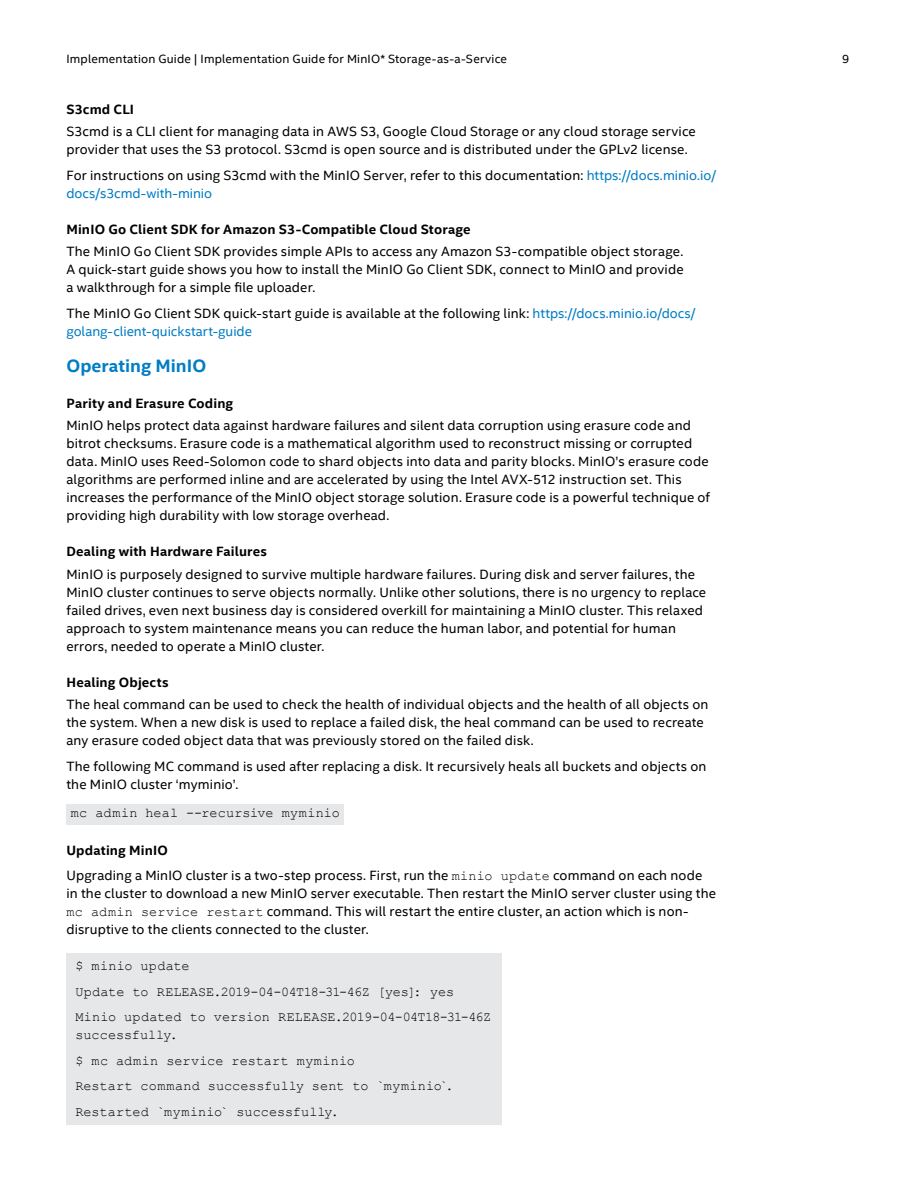
<style>
.page{position:relative;width:918px;height:1188px;background:#fff}
.page>*{position:absolute;margin:0;border:0;box-sizing:border-box;transform-origin:0 0}
.t1{font:700 18px "Intel Clear";color:#007dc5}
.t2{font:13.5px/18px "Intel Clear";letter-spacing:.01em;color:#000}
.t3{font:13.5px/25.5px "Courier New";letter-spacing:.005em;color:#000}
.t4{font:700 13.5px "Intel Clear";letter-spacing:.015em;color:#000}
.t5{font:12px "Intel Clear";letter-spacing:.015em;color:#000}
.s1{color:#007dc5}
.s2{font-weight:700}
.s3{font-family:"Courier New"}
</style>
<div class="page">
<div style="left:66px;top:805px;width:278px;height:20px;background:#e6e7e8"></div>
<div style="left:66px;top:953px;width:436px;height:172px;background:#e6e7e8"></div>
<p class="t5" style="left:66px;top:51px;width:442px">Implementation Guide | Implementation Guide for MinIO* Storage-as-a-Service</p>
<p class="t5" style="left:842px;top:51px;width:9px">9</p>
<p class="t4" style="left:66px;top:100px;width:69px">S3cmd CLI</p>
<p class="t2" style="left:66px;top:122px;width:631px">S3cmd is a CLI client for managing data in AWS S3, Google Cloud Storage or any cloud storage service provider that uses the S3 protocol. S3cmd is open source and is distributed under the GPLv2 license.</p>
<p class="t2" style="left:66px;top:166px;width:651px">For instructions on using S3cmd with the MinIO Server, refer to this documentation: <span class="s1">https://docs.minio.io/ docs/s3cmd-with-minio</span></p>
<p class="t4" style="left:66px;top:220px;width:406px">MinIO Go Client SDK for Amazon S3-Compatible Cloud Storage</p>
<p class="t2" style="left:66px;top:242px;width:619px;text-align:justify">The MinIO Go Client SDK provides simple APIs to access any Amazon S3-compatible object storage.<br>A quick-start guide shows you how to install the MinIO Go Client SDK, connect to MinIO and provide a walkthrough for a simple file uploader.</p>
<p class="t2" style="left:66px;top:304px;width:631px">The MinIO Go Client SDK quick-start guide is available at the following link: <span class="s1">https://docs.minio.io/docs/ golang-client-quickstart-guide</span></p>
<h1 class="t1" style="left:66px;top:353px;width:141px">Operating MinIO</h1>
<p class="t4" style="left:66px;top:394px;width:168px">Parity and Erasure Coding</p>
<p class="t2" style="left:66px;top:416px;width:645px">MinIO helps protect data against hardware failures and silent data corruption using erasure code and bitrot checksums. Erasure code is a mathematical algorithm used to reconstruct missing or corrupted data. MinIO uses Reed-Solomon code to shard objects into data and parity blocks. MinIO’s erasure code algorithms are performed inline and are accelerated by using the Intel AVX-512 instruction set. This increases the performance of the MinIO object storage solution. Erasure code is a powerful technique of providing high durability with low storage overhead.</p>
<p class="t4" style="left:66px;top:542px;width:202px">Dealing with Hardware Failures</p>
<p class="t2" style="left:66px;top:565px;width:641px">MinIO is purposely designed to survive multiple hardware failures. During disk and server failures, the MinIO cluster continues to serve objects normally. Unlike other solutions, there is no urgency to replace failed drives, even next business day is considered overkill for maintaining a MinIO cluster. This relaxed approach to system maintenance means you can reduce the human labor, and potential for human errors, needed to operate a MinIO cluster.</p>
<p class="t4" style="left:66px;top:673px;width:104px">Healing Objects</p>
<p class="t2" style="left:66px;top:695px;width:644px">The heal command can be used to check the health of individual objects and the health of all objects on the system. When a new disk is used to replace a failed disk, the heal command can be used to recreate any erasure coded object data that was previously stored on the failed disk.</p>
<p class="t2" style="left:66px;top:757px;width:642px">The following MC command is used after replacing a disk. It recursively heals all buckets and objects on the MinIO cluster ‘myminio’.</p>
<p class="t3" style="left:71px;top:800px;width:270px">mc admin heal --recursive myminio</p>
<p class="t2" style="left:66px;top:837px;width:637px;line-height:25.5px"><span class="s2">Updating MinIO<br></span>Upgrading a MinIO cluster is a two-step process. First, run the <span class="s3">minio update</span> command on each node</p>
<p class="t2" style="left:66px;top:884px;width:651px">in the cluster to download a new MinIO server executable. Then restart the MinIO server cluster using the <span class="s3">mc admin service restart</span> command. This will restart the entire cluster, an action which is non&shy;disruptive to the clients connected to the cluster.</p>
<p class="t3" style="left:75px;top:953px;width:417px">$ minio update<br>Update to RELEASE.2019-04-04T18-31-46Z [yes]: yes<br>Minio updated to version RELEASE.2019-04-04T18-31-46Z</p>
<p class="t3" style="left:75px;top:1022px;width:380px">successfully.<br>$ mc admin service restart myminio<br>Restart command successfully sent to `myminio`.<br>Restarted `myminio` successfully.</p>
</div>
